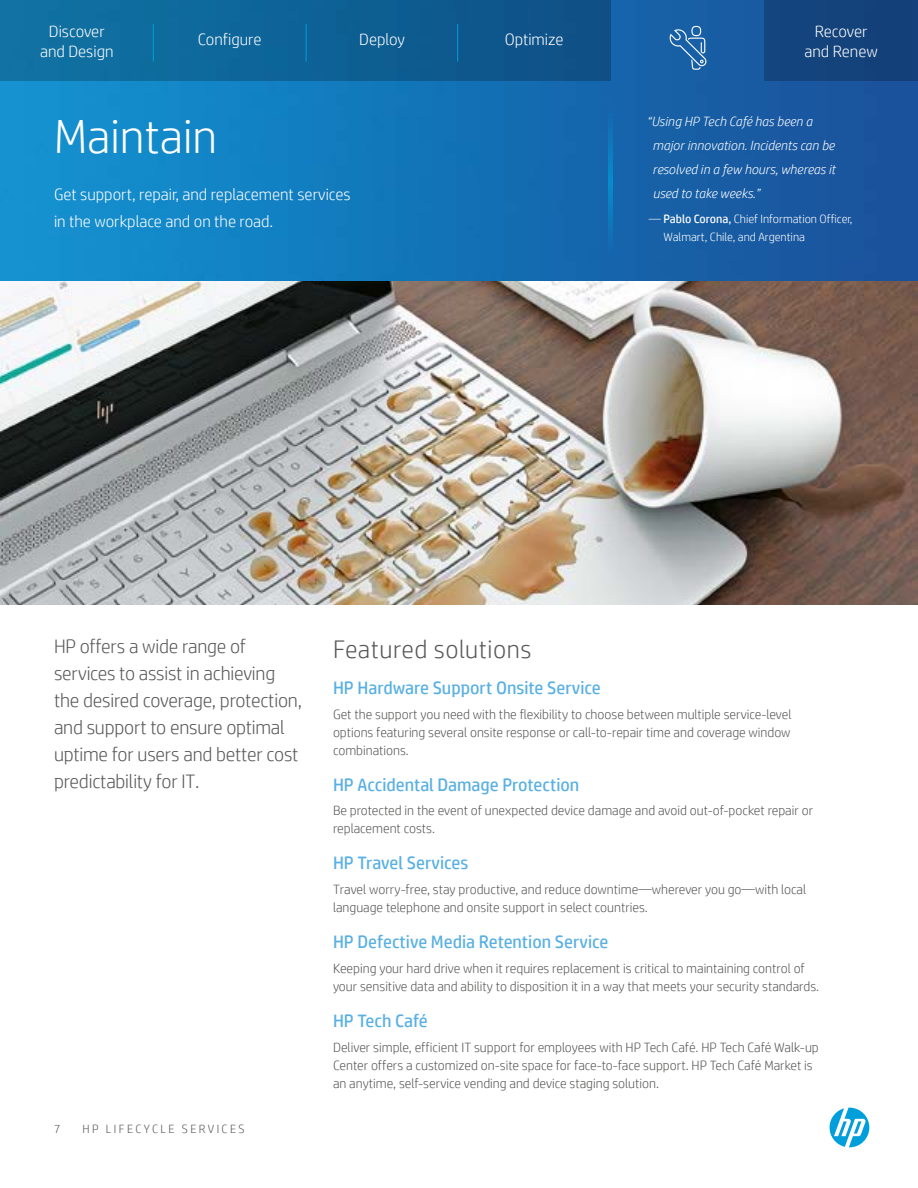
<style>
.page{position:relative;width:918px;height:1188px;background:#fff}
.page>*{position:absolute;margin:0;border:0;box-sizing:border-box;transform-origin:0 0}
.t1{font:300 48px "HP Simplified";color:#fff}
.t2{font:300 25.5px "HP Simplified";letter-spacing:.02em;color:#575756}
.t3{font:300 19.5px/27px "HP Simplified";letter-spacing:-.01em;color:#575756}
.t4{font:18px "HP Simplified";color:#59b0e3}
.t5{font:300 16.5px/20.2px "HP Simplified";color:#fff;text-align:center}
.t6{font:300 13.5px/18px "HP Simplified";color:#575756}
.t7{font:italic 300 13.5px/24px "HP Simplified";color:#fff}
.t8{font:300 12px/18px "HP Simplified";color:#fff}
.t9{font:300 12px "HP Simplified";letter-spacing:.2em;color:#575756}
.s1{font-weight:400}
</style>
<div class="page">
<svg style="left:827px;top:1105px;width:45px;height:45px"></svg>
<svg style="left:830px;top:1108px;width:39px;height:39px"></svg>
<img style="left:0;top:281px;width:918px;height:324px">
<img style="left:0;top:0;width:918px;height:281px">
<svg style="left:608px;top:105px;width:5px;height:151px"></svg>
<div style="left:0;top:0;width:611px;height:81px;background:linear-gradient(to right,#0f74a5,#0e4f86)"></div>
<hr style="left:306px;top:24px;width:1px;height:38px;background:#009edb">
<hr style="left:153px;top:24px;width:1px;height:38px;background:#009edb">
<div style="left:764px;top:0;width:154px;height:81px;background:#14437b"></div>
<svg style="left:669px;top:26px;width:38px;height:44px;background:#3977b2"></svg>
<hr style="left:457px;top:24px;width:1px;height:38px;background:#009edb">
<p class="t5" style="left:40px;top:21px;width:75px">Discover and Design</p>
<p class="t5" style="left:198px;top:29px;width:65px">Configure</p>
<p class="t5" style="left:359px;top:29px;width:47px">Deploy</p>
<p class="t5" style="left:805px;top:21px;width:75px">Recover and Renew</p>
<p class="t5" style="left:505px;top:29px;width:60px">Optimize</p>
<h1 class="t1" style="left:54px;top:105px;width:165px">Maintain</h1>
<p class="t5" style="left:54px;top:180px;width:298px;line-height:27px;text-align:left">Get support, repair, and replacement services in the workplace and on the road.</p>
<p class="t7" style="left:653px;top:109px;width:184px;text-indent:-6px">“Using HP Tech Café has been a major innovation. Incidents can be resolved in a few hours, whereas it used to take weeks.”</p>
<p class="t8" style="left:664px;top:209px;width:190px;text-indent:-15px">— <span class="s1">Pablo Corona,</span> Chief Information Officer,<br>Walmart, Chile, and Argentina</p>
<h3 class="t3" style="left:54px;top:632px;width:250px">HP offers a wide range of services to assist in achieving the desired coverage, protection, and support to ensure optimal uptime for users and better cost predictability for IT.</h3>
<h2 class="t2" style="left:333px;top:632px;width:200px">Featured solutions</h2>
<h3 class="t4" style="left:333px;top:677px;width:269px">HP Hardware Support Onsite Service</h3>
<p class="t6" style="left:333px;top:705px;width:460px;text-align:justify">Get the support you need with the flexibility to choose between multiple service-level options featuring several onsite response or call-to-repair time and coverage window combinations.</p>
<h3 class="t4" style="left:333px;top:774px;width:248px">HP Accidental Damage Protection</h3>
<p class="t6" style="left:333px;top:801px;width:482px">Be protected in the event of unexpected device damage and avoid out-of-pocket repair or replacement costs.</p>
<h3 class="t4" style="left:333px;top:853px;width:137px">HP Travel Services</h3>
<p class="t6" style="left:333px;top:880px;width:475px">Travel worry-free, stay productive, and reduce downtime—wherever you go—with local language telephone and onsite support in select countries.</p>
<h3 class="t4" style="left:333px;top:932px;width:277px">HP Defective Media Retention Service</h3>
<p class="t6" style="left:333px;top:959px;width:488px">Keeping your hard drive when it requires replacement is critical to maintaining control of your sensitive data and ability to disposition it in a way that meets your security standards.</p>
<h3 class="t4" style="left:333px;top:1010px;width:96px">HP Tech Café</h3>
<p class="t6" style="left:333px;top:1038px;width:487px">Deliver simple, efficient IT support for employees with HP Tech Café. HP Tech Café Walk-up<br>Center offers a customized on-site space for face-to-face support. HP Tech Café Market is an anytime, self-service vending and device staging solution.</p>
<p class="t9" style="left:54px;top:1121px;width:8px">7</p>
<p class="t9" style="left:83px;top:1121px;width:164px">HP LIFECYCLE SERVICES</p>
</div>
